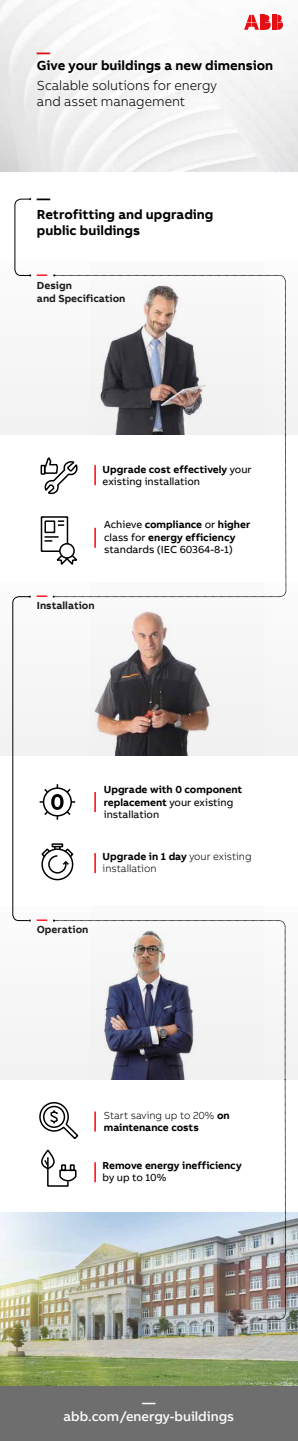
<style>
.page{position:relative;width:298px;height:1441px;background:#fff}
.page>*{position:absolute;margin:0;border:0;box-sizing:border-box;transform-origin:0 0}
.t1{font:700 13.5px/16.2px "AB Bvoice";color:#000}
.t2{font:13.5px/16.2px "AB Bvoice LT";color:#000}
.t3{font:500 13.5px/13.5px "AB Bvoice";color:#fafafa;text-align:center}
.t4{font:700 13.5px "AB Bvoice";color:#e30f13}
.t5{font:700 10.5px/12.6px "AB Bvoice";color:#000}
.t6{font:10.5px/12.6px "AB Bvoice BK";color:#000}
.t7{font:700 10.5px/12.8px "AB Bvoice";color:#1d1d1b}
.t8{font:10.5px "AB Bvoice LT";color:#000}
.t9{font:700 10.5px "AB Bvoice";color:#ff000f}
.s1{font-family:"AB Bvoice BK";font-weight:400}
.s2{font-family:"AB Bvoice";font-weight:700}
.s3{font-family:"AB Bvoice LT";font-weight:400}
</style>
<div class="page">
<img style="left:0;top:0;width:298px;height:171px">
<div style="left:0;top:1385px;width:298px;height:56px;background:#6e6e6e"></div>
<img style="left:0;top:1213px;width:298px;height:172px">
<div style="left:0;top:261px;width:298px;height:173px;background:#f8f8f8"></div>
<div style="left:0;top:582px;width:298px;height:173px;background:#f7f7f7"></div>
<div style="left:0;top:906px;width:297px;height:173px;background:#f8f8f8"></div>
<svg style="left:12px;top:596px;width:19px;height:326px"></svg>
<svg style="left:53px;top:434px;width:233px;height:447px"></svg>
<svg style="left:14px;top:198px;width:17px;height:78px"></svg>
<svg style="left:54px;top:275px;width:232px;height:160px"></svg>
<svg style="left:259px;top:1079px;width:27px;height:307px"></svg>
<svg style="left:53px;top:920px;width:232px;height:160px"></svg>
<svg style="left:244px;top:15px;width:39px;height:15px"></svg>
<hr style="left:94px;top:465px;width:2px;height:20px;background:#ff000f">
<hr style="left:94px;top:528px;width:2px;height:20px;background:#ff000f">
<hr style="left:94px;top:792px;width:2px;height:20px;background:#ff000f">
<hr style="left:94px;top:853px;width:2px;height:20px;background:#ff000f">
<hr style="left:94px;top:1111px;width:2px;height:20px;background:#ff000f">
<hr style="left:94px;top:1162px;width:2px;height:20px;background:#ff000f">
<div style="left:44px;top:520px;width:11px;height:13px;border:2px solid #000"></div>
<svg style="left:58px;top:520px;width:6px;height:6px"></svg>
<svg style="left:45px;top:536px;width:13px;height:6px"></svg>
<div style="left:41px;top:516px;width:27px;height:36px;border:2px solid #000"></div>
<svg style="left:54px;top:552px;width:25px;height:16px"></svg>
<div style="left:60px;top:544px;width:14px;height:14px;background:#fff;border-radius:50%"></div>
<div style="left:59px;top:543px;width:16px;height:16px;border:2px solid #000;border-radius:50%"></div>
<svg style="left:39px;top:1102px;width:40px;height:37px"></svg>
<div style="left:41px;top:848px;width:32px;height:32px;border:2px solid #000;border-radius:50%"></div>
<div style="left:51px;top:843px;width:12px;height:4px;border:2px solid #000"></div>
<svg style="left:41px;top:847px;width:34px;height:27px"></svg>
<svg style="left:40px;top:455px;width:37px;height:39px"></svg>
<svg style="left:41px;top:1150px;width:36px;height:37px"></svg>
<svg style="left:40px;top:784px;width:35px;height:36px"></svg>
<p class="t4" style="left:37px;top:44px;width:15px">—</p>
<p class="t1" style="left:37px;top:58px;width:238px">Give your buildings a new dimension</p>
<p class="t2" style="left:37px;top:77px;width:181px">Scalable solutions for energy and asset management</p>
<p class="t1" style="left:37px;top:190px;width:178px">—<br>Retrofitting and upgrading public buildings</p>
<p class="t9" style="left:37px;top:268px;width:12px">—</p>
<p class="t7" style="left:37px;top:279px;width:90px">Design<br>and Specification</p>
<p class="t5" style="left:103px;top:463px;width:150px">Upgrade cost effectively <span class="s1">your</span></p>
<p class="t6" style="left:103px;top:475px;width:99px">existing installation</p>
<p class="t5" style="left:104px;top:518px;width:147px"><span class="s1">Achieve</span> compliance <span class="s1">or</span> higher <span class="s1">class for</span> energy efficiency</p>
<p class="t6" style="left:104px;top:544px;width:130px">standards (IEC 60364-8-1)</p>
<p class="t9" style="left:37px;top:589px;width:12px">—</p>
<p class="t7" style="left:37px;top:599px;width:59px">Installation</p>
<p class="t5" style="left:104px;top:783px;width:140px">Upgrade with 0 component</p>
<p class="t6" style="left:104px;top:796px;width:131px"><span class="s2">replacement</span> your existing installation</p>
<p class="t5" style="left:103px;top:850px;width:150px">Upgrade in 1 day <span class="s3">your existing</span></p>
<p class="t8" style="left:103px;top:863px;width:55px">installation</p>
<p class="t9" style="left:37px;top:913px;width:12px">—</p>
<p class="t7" style="left:37px;top:923px;width:53px">Operation</p>
<p class="t8" style="left:104px;top:1109px;width:127px">Start saving up to 20% <span class="s2">on</span></p>
<p class="t5" style="left:104px;top:1121px;width:96px">maintenance costs</p>
<p class="t5" style="left:103px;top:1159px;width:140px">Remove energy inefficiency</p>
<p class="t6" style="left:103px;top:1172px;width:65px">by up to 10%</p>
<p class="t3" style="left:63px;top:1396px;width:172px">— abb.com/energy-buildings</p>
</div>
